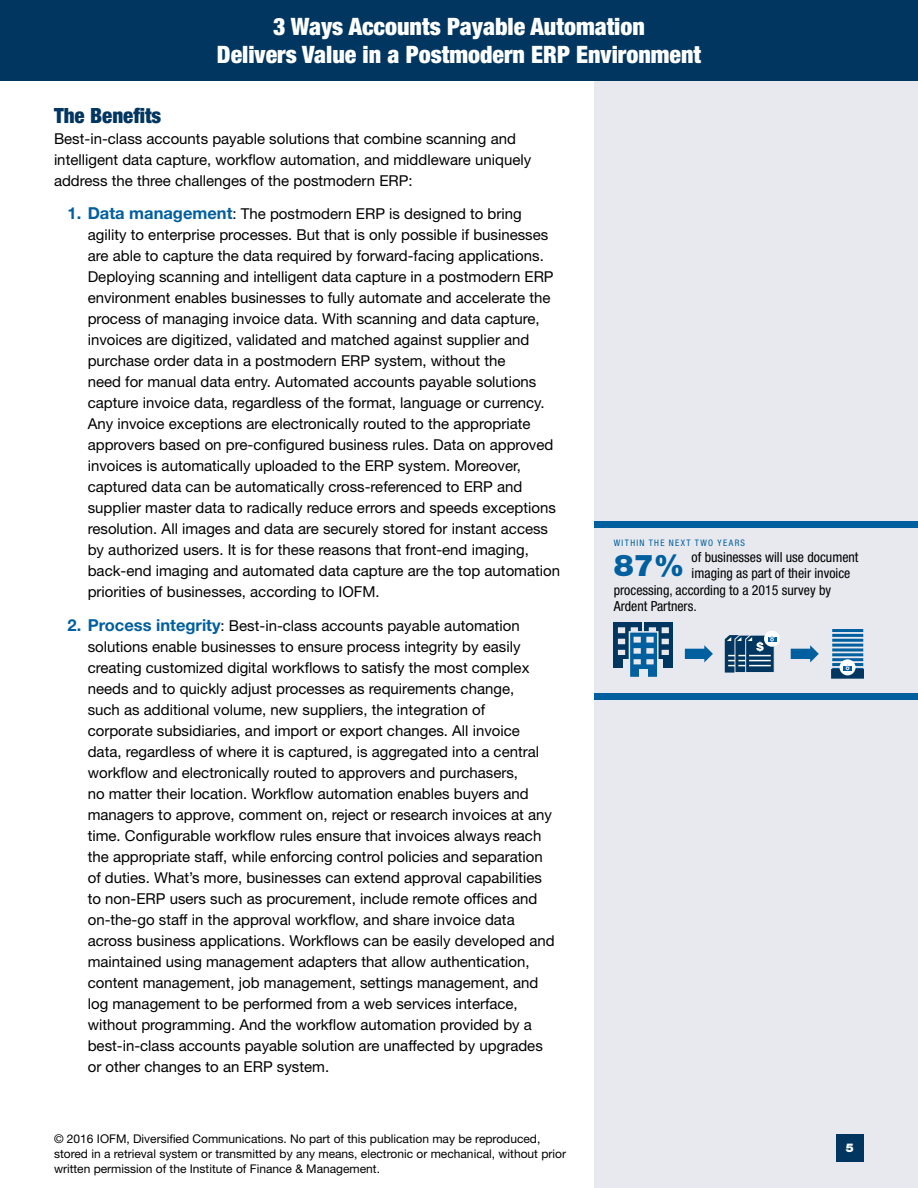
<style>
.page{position:relative;width:918px;height:1188px;background:#fff}
.page>*{position:absolute;margin:0;border:0;box-sizing:border-box;transform-origin:0 0}
.Body{font:900 30px "Helvetica Neue LT Std";color:#005f9e}
.t1{font:900 condensed 24px/27.6px "Helvetica Neue LT Std";color:#fff;text-align:center}
.Subheader{font:900 condensed 21px "Helvetica Neue LT Std";color:#003660}
.Body-2{font:15px/21px "Helvetica Neue LT Std";color:#000}
.Body-3{font:condensed 13.8px "Helvetica Neue LT Std";color:#000}
.t2{font:12px/15px "Helvetica Neue LT Std";color:#000}
.t3{font:900 12px "Helvetica Neue LT Std";color:#fff}
.Sidebar_Text{font:condensed 9px "Helvetica Neue LT Std";letter-spacing:.15em;color:#005f9e}
.s1{font-weight:700;font-size:16.5px;color:#005f9e}
</style>
<div class="page">
<div style="left:594px;top:0;width:324px;height:1188px;background:#e7e9ef"></div>
<div style="left:0;top:0;width:918px;height:81px;background:#003660"></div>
<div style="left:836px;top:1134px;width:28px;height:28px;background:#003660"></div>
<div style="left:594px;top:522px;width:324px;height:6px;background:#005f9e"></div>
<div style="left:594px;top:693px;width:324px;height:7px;background:#005f9e"></div>
<div style="left:645px;top:622px;width:28px;height:46px;background:#003660"></div>
<div style="left:655px;top:659px;width:8px;height:10px;background:#e7e9ef"></div>
<div style="left:614px;top:622px;width:28px;height:46px;background:#003660"></div>
<div style="left:624px;top:659px;width:8px;height:10px;background:#e7e9ef"></div>
<div style="left:629px;top:631px;width:30px;height:47px;background:#005f9e;border:2px solid #e7e9ef"></div>
<svg style="left:618px;top:627px;width:51px;height:37px"></svg>
<div style="left:639px;top:669px;width:9px;height:10px;background:#e7e9ef"></div>
<svg style="left:685px;top:645px;width:28px;height:17px"></svg>
<svg style="left:791px;top:645px;width:28px;height:17px"></svg>
<div style="left:764px;top:631px;width:16px;height:16px;background:#fff;border-radius:50%"></div>
<div style="left:768px;top:637px;width:8px;height:5px;background:#005f9e"></div>
<svg style="left:725px;top:635px;width:50px;height:38px"></svg>
<hr style="left:832px;top:663px;width:31px;height:3px;background:#005f9e">
<hr style="left:832px;top:658px;width:31px;height:3px;background:#005f9e">
<hr style="left:832px;top:653px;width:31px;height:3px;background:#005f9e">
<hr style="left:832px;top:648px;width:31px;height:3px;background:#005f9e">
<hr style="left:832px;top:644px;width:31px;height:3px;background:#005f9e">
<hr style="left:832px;top:639px;width:31px;height:3px;background:#005f9e">
<hr style="left:832px;top:634px;width:31px;height:3px;background:#005f9e">
<hr style="left:832px;top:629px;width:31px;height:3px;background:#005f9e">
<svg style="left:840px;top:659px;width:16px;height:16px"></svg>
<svg style="left:831px;top:664px;width:33px;height:15px"></svg>
<h2 class="t1" style="left:217px;top:13px;width:486px">3 Ways Accounts Payable Automation<br>Delivers Value in a Postmodern ERP Environment</h2>
<p class="Subheader" style="left:54px;top:103px;width:109px">The Benefits</p>
<p class="Body-2" style="left:54px;top:128px;width:479px">Best-in-class accounts payable solutions that combine scanning and intelligent data capture, workflow automation, and middleware uniquely address the three challenges of the postmodern ERP:</p>
<p class="Body-2" style="left:88px;top:203px;width:474px;text-indent:-20px"><span class="s1">1. Data management</span>: The postmodern ERP is designed to bring agility to enterprise processes. But that is only possible if businesses are able to capture the data required by forward-facing applications.<br>Deploying scanning and intelligent data capture in a postmodern ERP environment enables businesses to fully automate and accelerate the process of managing invoice data. With scanning and data capture, invoices are digitized, validated and matched against supplier and purchase order data in a postmodern ERP system, without the<br>need for manual data entry. Automated accounts payable solutions capture invoice data, regardless of the format, language or currency.<br>Any invoice exceptions are electronically routed to the appropriate approvers based on pre-configured business rules. Data on approved invoices is automatically uploaded to the ERP system. Moreover, captured data can be automatically cross-referenced to ERP and supplier master data to radically reduce errors and speeds exceptions resolution. All images and data are securely stored for instant access by authorized users. It is for these reasons that front-end imaging, back-end imaging and automated data capture are the top automation priorities of businesses, according to IOFM.</p>
<p class="Body-2" style="left:88px;top:615px;width:468px;text-indent:-20px"><span class="s1">2. Process integrity</span>: Best-in-class accounts payable automation solutions enable businesses to ensure process integrity by easily creating customized digital workflows to satisfy the most complex needs and to quickly adjust processes as requirements change,<br>such as additional volume, new suppliers, the integration of<br>corporate subsidiaries, and import or export changes. All invoice data, regardless of where it is captured, is aggregated into a central workflow and electronically routed to approvers and purchasers,<br>no matter their location. Workflow automation enables buyers and managers to approve, comment on, reject or research invoices at any time. Configurable workflow rules ensure that invoices always reach the appropriate staff, while enforcing control policies and separation of duties. What’s more, businesses can extend approval capabilities to non-ERP users such as procurement, include remote offices and on-the-go staff in the approval workflow, and share invoice data across business applications. Workflows can be easily developed and maintained using management adapters that allow authentication, content management, job management, settings management, and log management to be performed from a web services interface, without programming. And the workflow automation provided by a best-in-class accounts payable solution are unaffected by upgrades or other changes to an ERP system.</p>
<p class="Sidebar_Text" style="left:614px;top:538px;width:133px">WITHIN THE NEXT TWO YEARS</p>
<p class="Body-3" style="left:692px;top:549px;width:168px">of businesses will use document</p>
<p class="Body-3" style="left:692px;top:565px;width:160px">imaging as part of their invoice</p>
<p class="Body-3" style="left:614px;top:582px;width:219px">processing, according to a 2015 survey by</p>
<p class="Body-3" style="left:614px;top:598px;width:84px">Ardent Partners.</p>
<p class="Body" style="left:614px;top:548px;width:72px">87%</p>
<p class="t2" style="left:54px;top:1131px;width:514px">© 2016 IOFM, Diversified Communications. No part of this publication may be reproduced, stored in a retrieval system or transmitted by any means, electronic or mechanical, without prior written permission of the Institute of Finance &amp; Management.</p>
<p class="t3" style="left:846px;top:1141px;width:10px">5</p>
</div>
